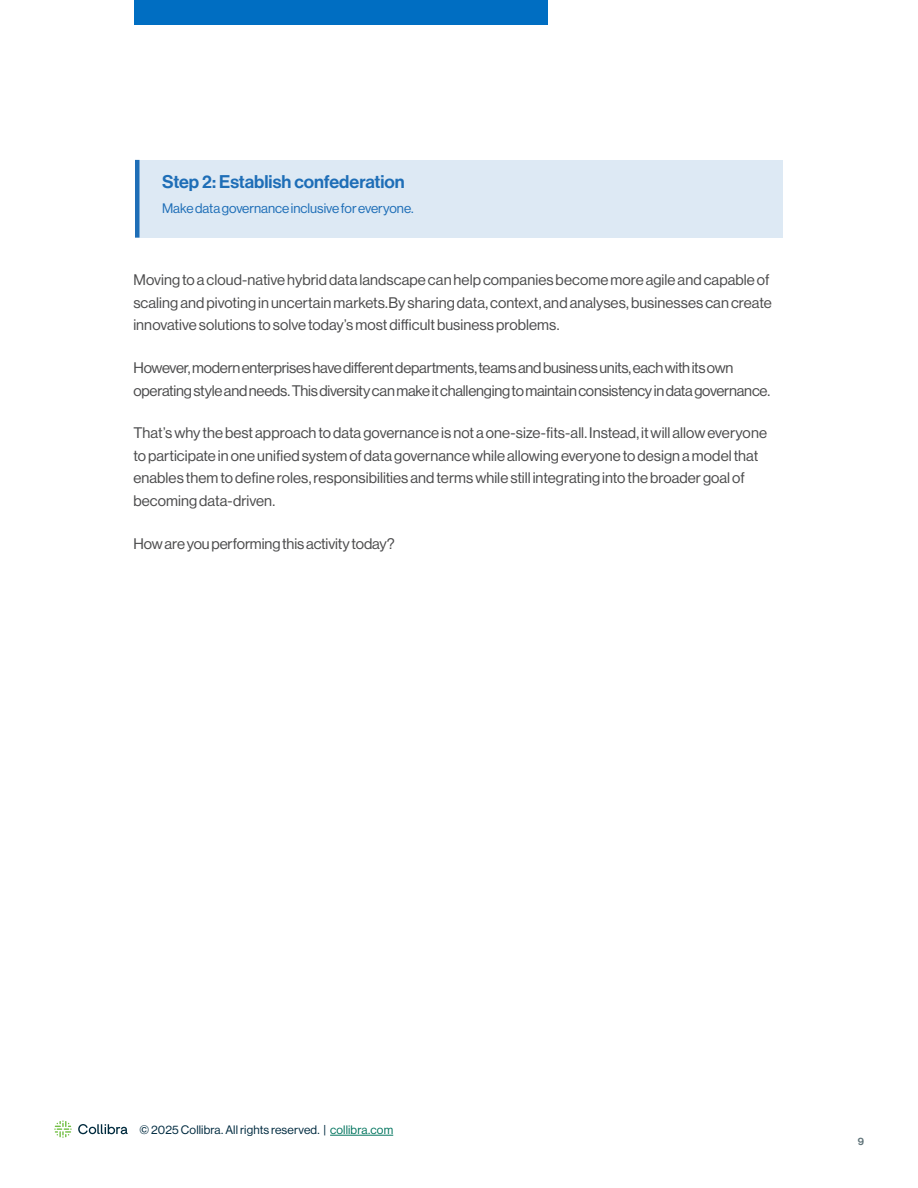
<style>
.page{position:relative;width:918px;height:1188px;background:#fff}
.page>*{position:absolute;margin:0;border:0;box-sizing:border-box;transform-origin:0 0}
.t1{font:500 18px "Haas Grot Disp 65";color:#1e6eb7}
.t2{font:15px/22.5px "Haas Grot Disp 55 Roman";color:#4b4b4c}
.t3{font:13.5px "Haas Grot Disp 55 Roman";color:#1e6eb7}
.t4{font:12px "Haas Grot Disp 55 Roman";letter-spacing:.01em;color:#002b40}
.t5{font:500 10.5px "Haas Grot Disp 65";color:#5e7278}
.s1{color:#03755f}
</style>
<div class="page">
<hr style="left:330px;top:1135px;width:63px;height:1px;background:#03755f">
<svg style="left:54px;top:1120px;width:18px;height:18px"></svg>
<svg style="left:78px;top:1124px;width:50px;height:10px"></svg>
<div style="left:134px;top:0;width:414px;height:25px;background:#006ec2"></div>
<div style="left:135px;top:160px;width:648px;height:78px;background:#dde9f4"></div>
<div style="left:135px;top:160px;width:5px;height:78px;background:#1e6eb7"></div>
<p class="t1" style="left:162px;top:171px;width:244px">Step 2: Establish confederation</p>
<p class="t3" style="left:162px;top:200px;width:253px">Make data governance inclusive for everyone.</p>
<p class="t2" style="left:133px;top:269px;width:640px">Moving to a cloud-native hybrid data landscape can help companies become more agile and capable of scaling and pivoting in uncertain markets.By sharing data, context, and analyses, businesses can create innovative solutions to solve today’s most difficult business problems.</p>
<p class="t2" style="left:133px;top:357px;width:638px">However, modern enterprises have different departments, teams and business units, each with its own operating style and needs. This diversity can make it challenging to maintain consistency in data governance.</p>
<p class="t2" style="left:133px;top:422px;width:635px">That’s why the best approach to data governance is not a one-size-fits-all. Instead, it will allow everyone to participate in one unified system of data governance while allowing everyone to design a model that enables them to define roles, responsibilities and terms while still integrating into the broader goal of becoming data-driven.</p>
<p class="t2" style="left:133px;top:532px;width:263px">How are you performing this activity today?</p>
<p class="t4" style="left:140px;top:1123px;width:255px">© 2025 Collibra. All rights reserved. | <span class="s1">collibra.com</span></p>
<p class="t5" style="left:858px;top:1135px;width:8px">9</p>
</div>
